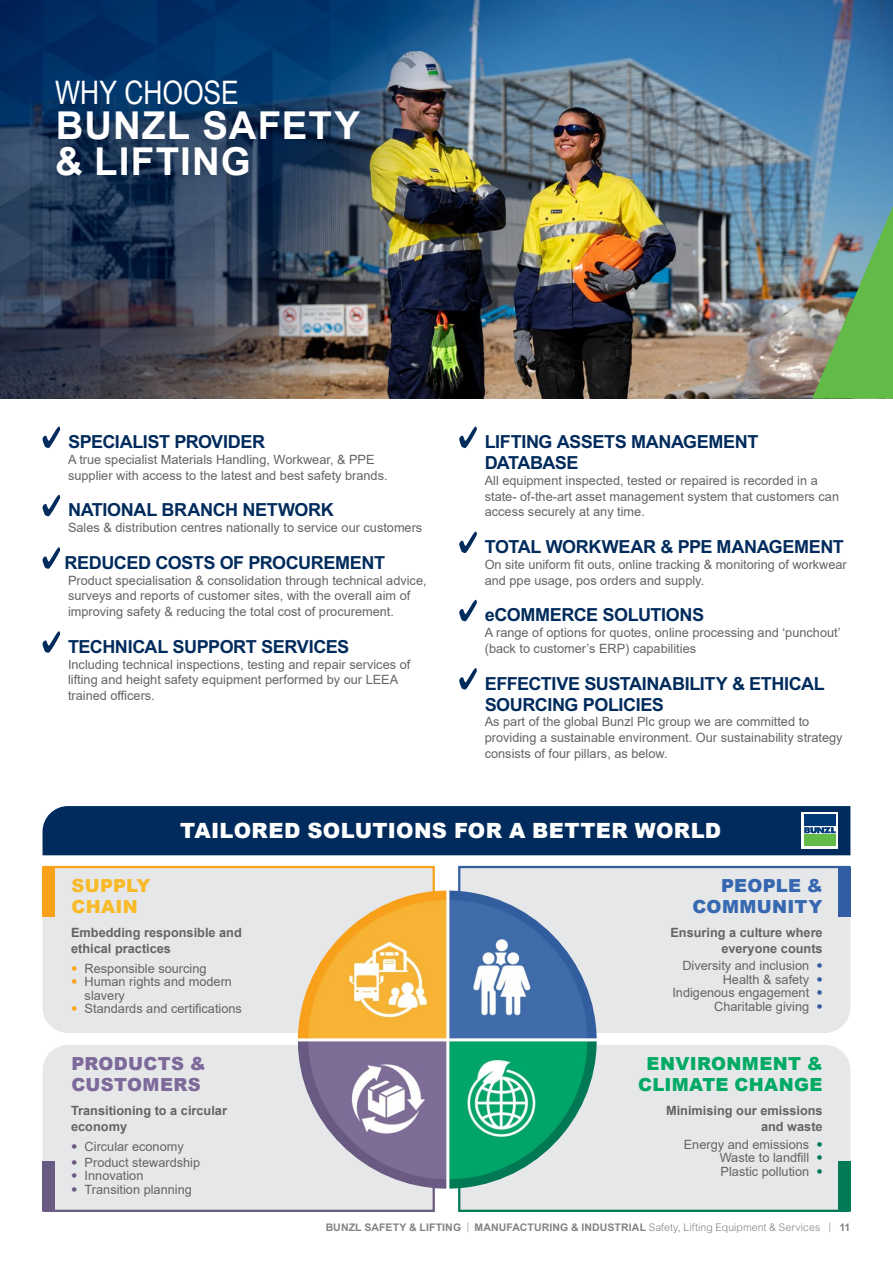
<style>
.page{position:relative;width:893px;height:1263px;background:#fff}
.page>*{position:absolute;margin:0;border:0;box-sizing:border-box;transform-origin:0 0}
.t1{font:700 38.4px/35.1px "Arial";letter-spacing:.03em;color:#fff}
.t2{font:32.4px "Arial Narrow";letter-spacing:-.005em;color:#fff}
.t3{font:900 21px "Arial";letter-spacing:.015em;color:#fff}
.t4{font:700 18px/21px "Arial MT Std";letter-spacing:-.02em;color:#002b5c}
.t5{font:900 18px/21px "Arial";letter-spacing:.02em;color:#00a964;text-align:center}
.t6{font:900 18px/21px "Arial";letter-spacing:.015em;color:#7d699a}
.t7{font:900 18px/21px "Arial";letter-spacing:.015em;color:#3668b1;text-align:right}
.t8{font:900 18px/21px "Arial";letter-spacing:.015em;color:#f8ba29}
.t9{font:12.75px/15.8px "Arial";color:#636466}
.t10{font:700 12.75px/15.8px "Arial";color:#636466}
.t11{font:700 10.5px "Arial MT Std";letter-spacing:.01em;color:#808285}
.s1{font-family:"Helvetica Neue LT Std";font-stretch:condensed;color:#faa21c}
.s2{font-family:"Helvetica Neue LT Std";font-stretch:condensed;color:#6b5a84}
.s3{font-family:"Helvetica Neue LT Std";font-stretch:condensed;color:#345ca1}
.s4{font-family:"Helvetica Neue LT Std";font-stretch:condensed;color:#017955}
.s5{font-weight:300}
</style>
<div class="page">
<div style="left:43px;top:1045px;width:293px;height:95px;background:#e6e7e8"></div>
<svg style="left:42px;top:1140px;width:393px;height:72px;background:#dedee1"></svg>
<div style="left:559px;top:1045px;width:291px;height:95px;background:#e6e7e8"></div>
<svg style="left:458px;top:1140px;width:393px;height:72px;background:#d7e0de"></svg>
<div style="left:43px;top:938px;width:294px;height:95px;background:#e6e7e8"></div>
<div style="left:558px;top:938px;width:292px;height:95px;background:#e6e7e8"></div>
<hr style="left:0;top:676px;width:1px;height:155px;background:#d1d3d4">
<img style="left:0;top:0;width:893px;height:399px">
<svg style="left:42px;top:426px;width:18px;height:22px"></svg>
<svg style="left:42px;top:495px;width:18px;height:21px"></svg>
<svg style="left:42px;top:547px;width:18px;height:22px"></svg>
<svg style="left:42px;top:631px;width:18px;height:22px"></svg>
<svg style="left:459px;top:426px;width:18px;height:22px"></svg>
<svg style="left:459px;top:531px;width:18px;height:22px"></svg>
<svg style="left:459px;top:600px;width:18px;height:21px"></svg>
<svg style="left:459px;top:668px;width:18px;height:21px"></svg>
<img style="left:812px;top:206px;width:81px;height:193px">
<svg style="left:42px;top:865px;width:393px;height:73px;background:#e7e2db"></svg>
<svg style="left:458px;top:865px;width:393px;height:73px;background:#dbdfe3"></svg>
<img style="left:298px;top:890px;width:299px;height:299px;border-radius:148px">
<div style="left:43px;top:806px;width:807px;height:49px;background:#002b5c"></div>
<div style="left:804px;top:815px;width:32px;height:11px;background:#003876"></div>
<div style="left:804px;top:834px;width:32px;height:12px;background:#62bb46"></div>
<h2 class="t2" style="left:55px;top:69px;width:185px">WHY CHOOSE</h2>
<h1 class="t1" style="left:55px;top:109px;width:306px">BUNZL SAFETY &amp; LIFTING</h1>
<h3 class="t4" style="left:68px;top:431px;width:199px">SPECIALIST PROVIDER</h3>
<p class="t9" style="left:68px;top:451px;width:321px">A true specialist Materials Handling, Workwear, &amp; PPE supplier with access to the latest and best safety brands.</p>
<h3 class="t4" style="left:68px;top:499px;width:267px">NATIONAL BRANCH NETWORK</h3>
<p class="t9" style="left:68px;top:520px;width:356px">Sales &amp; distribution centres nationally to service our customers</p>
<h3 class="t4" style="left:65px;top:552px;width:322px">REDUCED COSTS OF PROCUREMENT</h3>
<p class="t9" style="left:68px;top:572px;width:360px">Product specialisation &amp; consolidation through technical advice, surveys and reports of customer sites, with the overall aim of improving safety &amp; reducing the total cost of procurement.</p>
<h3 class="t4" style="left:68px;top:636px;width:283px">TECHNICAL SUPPORT SERVICES</h3>
<p class="t9" style="left:68px;top:656px;width:344px">Including technical inspections, testing and repair services of lifting and height safety equipment performed by our LEEA trained officers.</p>
<h3 class="t4" style="left:485px;top:431px;width:275px">LIFTING ASSETS MANAGEMENT<br>DATABASE</h3>
<p class="t9" style="left:485px;top:472px;width:356px">All equipment inspected, tested or repaired is recorded in a state- of-the-art asset management system that customers can access securely at any time.</p>
<h3 class="t4" style="left:485px;top:536px;width:361px">TOTAL WORKWEAR &amp; PPE MANAGEMENT</h3>
<p class="t9" style="left:485px;top:556px;width:363px">On site uniform fit outs, online tracking &amp; monitoring of workwear and ppe usage, pos orders and supply.</p>
<h3 class="t4" style="left:485px;top:604px;width:221px">eCOMMERCE SOLUTIONS</h3>
<p class="t9" style="left:485px;top:625px;width:357px">A range of options for quotes, online processing and ‘punchout’ (back to customer’s ERP) capabilities</p>
<h3 class="t4" style="left:485px;top:672px;width:342px">EFFECTIVE SUSTAINABILITY &amp; ETHICAL<br>SOURCING POLICIES</h3>
<p class="t9" style="left:485px;top:714px;width:359px">As part of the global Bunzl Plc group we are committed to providing a sustainable environment. Our sustainability strategy consists of four pillars, as below.</p>
<h3 class="t3" style="left:180px;top:815px;width:542px">TAILORED SOLUTIONS FOR A BETTER WORLD</h3>
<h3 class="t8" style="left:71px;top:874px;width:80px">SUPPLY<br>CHAIN</h3>
<p class="t10" style="left:71px;top:925px;width:172px">Embedding responsible and ethical practices</p>
<p class="t9" style="left:71px;top:960px;width:137px"><span class="s1">•</span> Responsible sourcing</p>
<p class="t9" style="left:85px;top:975px;width:149px;line-height:13.5px;text-indent:-14px"><span class="s1">•</span> Human rights and modern slavery</p>
<p class="t9" style="left:71px;top:1001px;width:172px"><span class="s1">•</span> Standards and certifications</p>
<h3 class="t6" style="left:71px;top:1053px;width:136px">PRODUCTS &amp;<br>CUSTOMERS</h3>
<p class="t10" style="left:71px;top:1103px;width:157px">Transitioning to a circular economy</p>
<p class="t9" style="left:71px;top:1139px;width:114px"><span class="s2">•</span> Circular economy</p>
<p class="t9" style="left:71px;top:1154px;width:131px"><span class="s2">•</span> Product stewardship</p>
<p class="t9" style="left:71px;top:1168px;width:74px"><span class="s2">•</span> Innovation</p>
<p class="t9" style="left:71px;top:1181px;width:122px"><span class="s2">•</span> Transition planning</p>
<h3 class="t7" style="left:692px;top:874px;width:132px">PEOPLE &amp;<br>COMMUNITY</h3>
<p class="t10" style="left:670px;top:925px;width:154px;text-align:right">Ensuring a culture where everyone counts</p>
<p class="t9" style="left:672px;top:959px;width:152px;line-height:13.5px;text-align:right">Diversity and inclusion <span class="s3">•<br></span>Health &amp; safety <span class="s3">•<br></span>Indigenous engagement <span class="s3">•<br></span>Charitable giving <span class="s3">•</span></p>
<h3 class="t5" style="left:638px;top:1053px;width:186px">ENVIRONMENT &amp;<br>CLIMATE CHANGE</h3>
<p class="t10" style="left:666px;top:1103px;width:158px;text-align:right">Minimising our emissions and waste</p>
<p class="t9" style="left:720px;top:1138px;width:104px;line-height:13.5px;text-align:justify;text-indent:-36px">Energy and emissions <span class="s4">• </span>Waste to landfill <span class="s4">• </span>Plastic pollution <span class="s4">•</span></p>
<p class="t11" style="left:326px;top:1221px;width:526px">BUNZL SAFETY &amp; LIFTING <span class="s5">|</span> MANUFACTURING &amp; INDUSTRIAL <span class="s5">Safety, Lifting Equipment &amp; Services |</span> 11</p>
</div>
